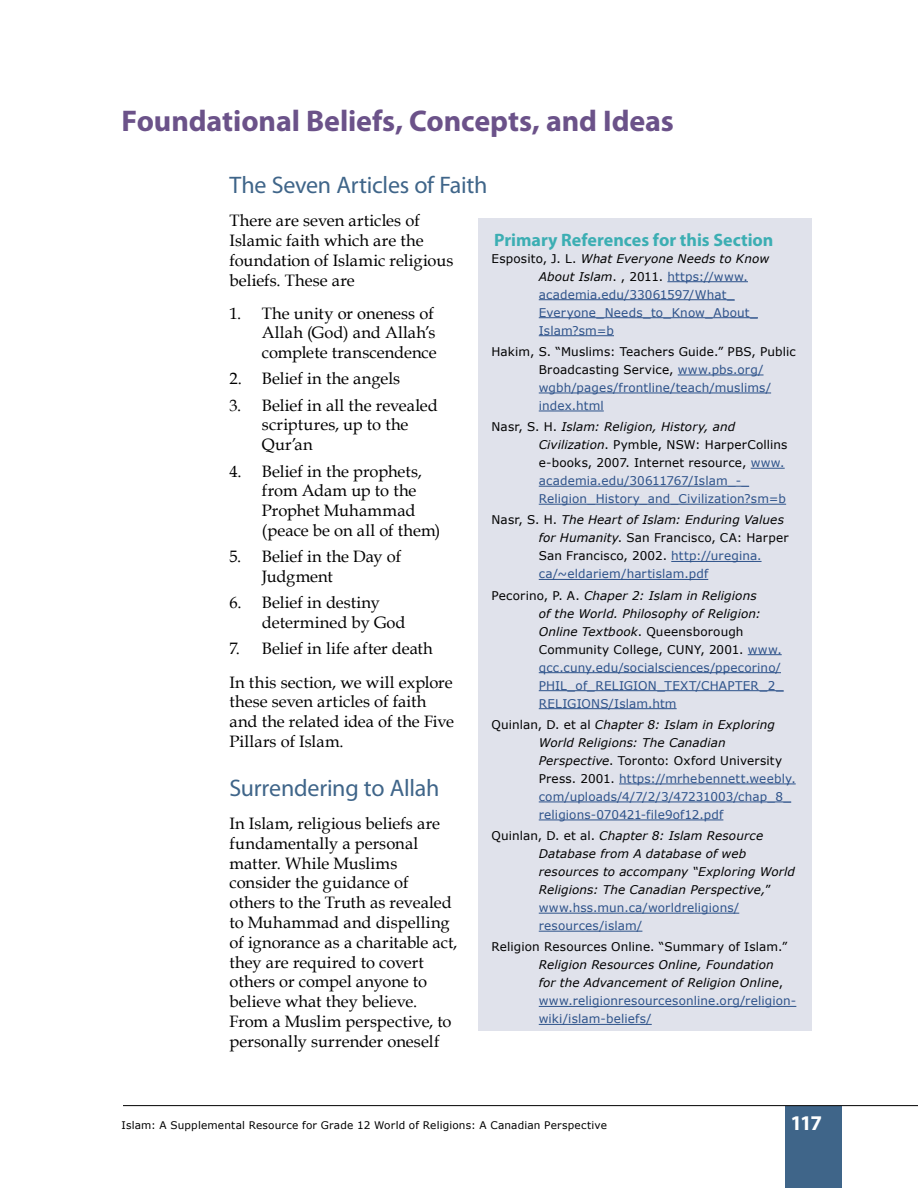
<style>
.page{position:relative;width:918px;height:1188px;background:#fff}
.page>*{position:absolute;margin:0;border:0;box-sizing:border-box;transform-origin:0 0}
.t1{font:700 30px "Myriad Pro";letter-spacing:-.005em;color:#6b5289}
.t2{font:24px "Myriad Pro";letter-spacing:-.01em;color:#3f6589}
.t3{font:700 21px "Myriad Pro";color:#fff}
.t4{font:700 18px "Myriad Pro";color:#3caeb3}
.t5{font:16.5px/19.8px "Book Antiqua";color:#000}
.t6{font:12px/18px "Verdana";letter-spacing:.015em;color:#2d528a}
.t7{font:italic 12px/18px "Verdana";letter-spacing:.01em;color:#000}
.t8{font:12px/18px "Verdana";letter-spacing:.01em;color:#000}
.t9{font:10.5px "Verdana";letter-spacing:.015em;color:#000}
.s1{color:#000}
.s2{font-style:italic;color:#000}
.s3{color:#2d528a}
.s4{font-style:italic}
.s5{font-style:normal}
.s6{font-style:normal;color:#2d528a}
</style>
<div class="page">
<div style="left:785px;top:1106px;width:57px;height:82px;background:#3f6589"></div>
<hr style="left:123px;top:1105px;width:795px;height:1px;background:#000">
<div style="left:478px;top:218px;width:334px;height:813px;background:#e0e2eb"></div>
<hr style="left:667px;top:281px;width:81px;height:1px;background:#2d528a">
<hr style="left:539px;top:299px;width:196px;height:1px;background:#2d528a">
<hr style="left:539px;top:317px;width:219px;height:1px;background:#2d528a">
<hr style="left:539px;top:335px;width:75px;height:1px;background:#2d528a">
<hr style="left:678px;top:375px;width:86px;height:1px;background:#2d528a">
<hr style="left:539px;top:393px;width:232px;height:1px;background:#2d528a">
<hr style="left:539px;top:411px;width:65px;height:1px;background:#2d528a">
<hr style="left:751px;top:468px;width:34px;height:1px;background:#2d528a">
<hr style="left:539px;top:486px;width:210px;height:1px;background:#2d528a">
<hr style="left:539px;top:504px;width:247px;height:1px;background:#2d528a">
<hr style="left:671px;top:561px;width:91px;height:1px;background:#2d528a">
<hr style="left:539px;top:579px;width:169px;height:1px;background:#2d528a">
<hr style="left:748px;top:654px;width:34px;height:1px;background:#2d528a">
<hr style="left:539px;top:672px;width:242px;height:1px;background:#2d528a">
<hr style="left:539px;top:690px;width:245px;height:1px;background:#2d528a">
<hr style="left:539px;top:708px;width:138px;height:1px;background:#2d528a">
<hr style="left:619px;top:784px;width:177px;height:1px;background:#2d528a">
<hr style="left:539px;top:802px;width:252px;height:1px;background:#2d528a">
<hr style="left:539px;top:820px;width:184px;height:1px;background:#2d528a">
<hr style="left:539px;top:913px;width:200px;height:1px;background:#2d528a">
<hr style="left:539px;top:931px;width:103px;height:1px;background:#2d528a">
<hr style="left:539px;top:1006px;width:257px;height:1px;background:#2d528a">
<hr style="left:539px;top:1024px;width:113px;height:1px;background:#2d528a">
<h1 class="t1" style="left:122px;top:101px;width:554px">Foundational Beliefs, Concepts, and Ideas</h1>
<h2 class="t2" style="left:230px;top:170px;width:260px">The Seven Articles of Faith</h2>
<p class="t5" style="left:230px;top:210px;width:225px">There are seven articles of<br>Islamic faith which are the foundation of Islamic religious beliefs. These are</p>
<p class="t5" style="left:262px;top:303px;width:176px;text-indent:-32px">1. The unity or oneness of<br>Allah (God) and Allah’s complete transcendence</p>
<p class="t5" style="left:230px;top:369px;width:172px">2. Belief in the angels</p>
<p class="t5" style="left:262px;top:395px;width:178px;text-indent:-32px">3. Belief in all the revealed scriptures, up to the<br>Qur’an</p>
<p class="t5" style="left:262px;top:461px;width:180px;text-indent:-32px">4. Belief in the prophets, from Adam up to the<br>Prophet Muhammad (peace be on all of them)</p>
<p class="t5" style="left:262px;top:546px;width:141px;text-indent:-32px">5. Belief in the Day of<br>Judgment</p>
<p class="t5" style="left:262px;top:592px;width:145px;text-indent:-32px">6. Belief in destiny determined by God</p>
<p class="t5" style="left:230px;top:632px;width:225px;line-height:33.3px">7. Belief in life after death<br>In this section, we will explore</p>
<p class="t5" style="left:230px;top:692px;width:226px">these seven articles of faith and the related idea of the Five<br>Pillars of Islam.</p>
<h2 class="t2" style="left:230px;top:773px;width:211px">Surrendering to Allah</h2>
<p class="t5" style="left:230px;top:813px;width:229px">In Islam, religious beliefs are fundamentally a personal matter. While Muslims consider the guidance of others to the Truth as revealed to Muhammad and dispelling of ignorance as a charitable act, they are required to covert others or compel anyone to believe what they believe.<br>From a Muslim perspective, to personally surrender oneself</p>
<p class="t4" style="left:494px;top:228px;width:281px">Primary References for this Section</p>
<p class="t6" style="left:539px;top:249px;width:232px;text-indent:-47px"><span class="s1">Esposito, J. L.</span> <span class="s2">What Everyone Needs to Know<br>About Islam</span><span class="s1">. , 2011.</span> https://www. academia.edu/33061597/What_<br>Everyone_Needs_to_Know_About_<br>Islam?sm=b</p>
<p class="t8" style="left:539px;top:342px;width:259px;text-indent:-47px">Hakim, S. “Muslims: Teachers Guide.” PBS, Public Broadcasting Service, <span class="s3">www.pbs.org/ wgbh/pages/frontline/teach/muslims/ index.html</span></p>
<p class="t6" style="left:539px;top:418px;width:250px;text-indent:-47px"><span class="s1">Nasr, S. H.</span> <span class="s2">Islam: Religion, History, and Civilization</span><span class="s1">. Pymble, NSW: HarperCollins e-books, 2007. Internet resource,</span> www. academia.edu/30611767/Islam_-_ Religion_History_and_Civilization?sm=b</p>
<p class="t8" style="left:539px;top:511px;width:251px;text-indent:-47px">Nasr, S. H. <span class="s4">The Heart of Islam: Enduring Values for Humanity</span>. San Francisco, CA: Harper San Francisco, 2002. <span class="s3">http://uregina. ca/~eldariem/hartislam.pdf</span></p>
<p class="t6" style="left:539px;top:586px;width:246px;text-indent:-47px"><span class="s1">Pecorino, P. A.</span> <span class="s2">Chaper 2: Islam in Religions<br>of the World. Philosophy of Religion:<br>Online Textbook</span><span class="s1">. Queensborough Community College, CUNY, 2001.</span> www. qcc.cuny.edu/socialsciences/ppecorino/ PHIL_of_RELIGION_TEXT/CHAPTER_2_ RELIGIONS/Islam.htm</p>
<p class="t6" style="left:539px;top:715px;width:258px;text-indent:-47px"><span class="s1">Quinlan, D. et al</span> <span class="s2">Chapter 8: Islam in Exploring World Religions: The Canadian Perspective</span><span class="s1">. Toronto: Oxford University Press. 2001.</span> https://mrhebennett.weebly. com/uploads/4/7/2/3/47231003/chap_8_ religions-070421-file9of12.pdf</p>
<p class="t7" style="left:539px;top:827px;width:258px;text-indent:-47px"><span class="s5">Quinlan, D. et al.</span> Chapter 8: Islam Resource Database from A database of web resources to accompany “Exploring World Religions: The Canadian Perspective,<span class="s5">” </span><span class="s6">www.hss.mun.ca/worldreligions/ resources/islam/</span></p>
<p class="t8" style="left:492px;top:938px;width:297px">Religion Resources Online. “Summary of Islam.”</p>
<p class="t7" style="left:539px;top:956px;width:259px">Religion Resources Online, Foundation<br>for the Advancement of Religion Online<span class="s5">, </span><span class="s6">www.religionresourcesonline.org/religion&shy;wiki/islam-beliefs/</span></p>
<p class="t9" style="left:122px;top:1118px;width:487px">Islam: A Supplemental Resource for Grade 12 World of Religions: A Canadian Perspective</p>
<p class="t3" style="left:791px;top:1109px;width:33px">117</p>
</div>
